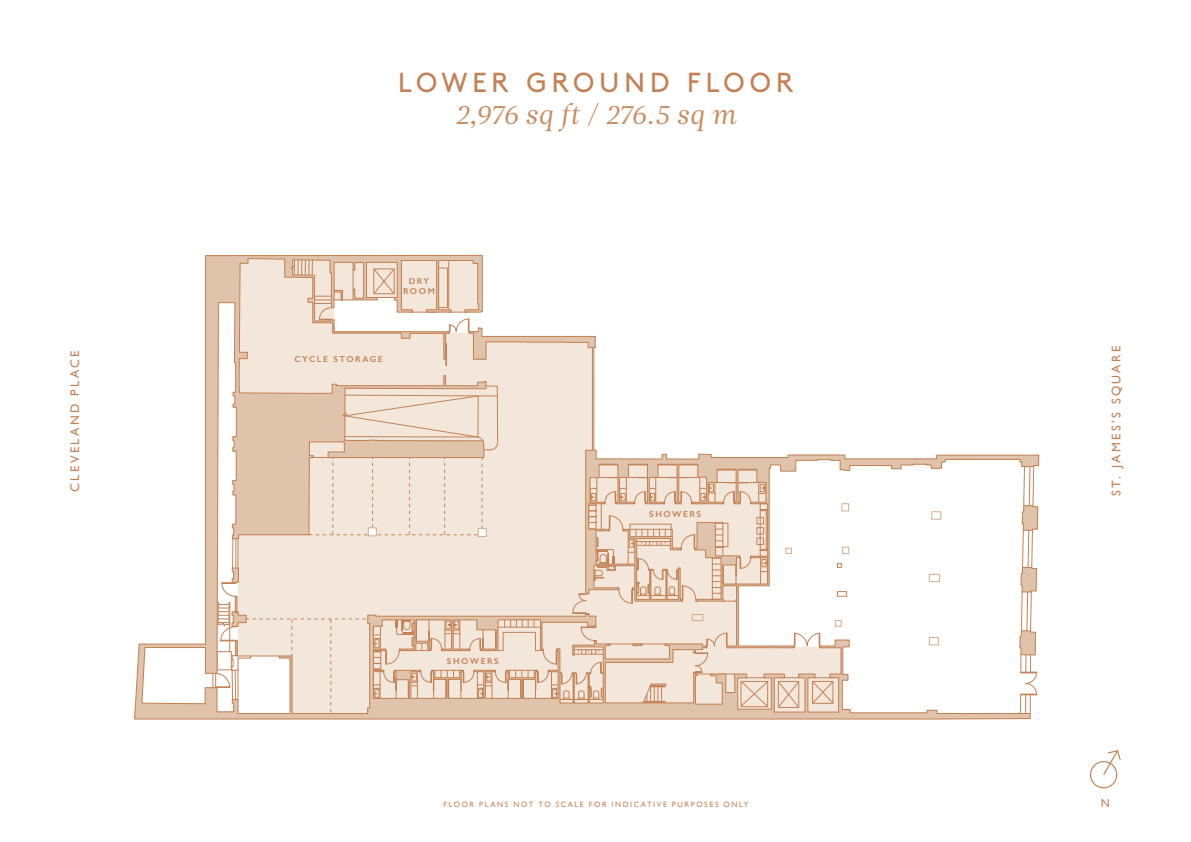
<style>
.page{position:relative;width:1191px;height:842px;background:#fff}
.page>*{position:absolute;margin:0;border:0;box-sizing:border-box;transform-origin:0 0}
.Body_copy{font:27.5px "Leitura News Italic 1";letter-spacing:-.015em;color:#c88c62}
.Body_copy-2{font:27.5px "Brown";letter-spacing:.165em;color:#c38255}
.Headings{font:12.5px "Gill Sans";letter-spacing:.185em;color:#c38255}
.Captions{font:11.7px "Gill Sans";color:#c38255}
.t1{font:600 8.6px/10.3px "Gill Sans";letter-spacing:.18em;color:#c38255;text-align:center}
.Headings-2{font:7.8px "Gill Sans";letter-spacing:.205em;color:#c38255}
</style>
<div class="page">
<svg style="left:1090px;top:750px;width:31px;height:39px"></svg>
<svg style="left:134px;top:254px;width:897px;height:466px"></svg>
<svg style="left:768px;top:449px;width:271px;height:201px"></svg>
<div style="left:835px;top:620px;width:6px;height:7px;border:1px solid #d8ac8c"></div>
<div style="left:837px;top:591px;width:10px;height:5px;border:1px solid #c38255"></div>
<svg style="left:837px;top:563px;width:4px;height:5px"></svg>
<div style="left:785px;top:548px;width:7px;height:6px;border:1px solid #d8ac8c"></div>
<div style="left:842px;top:547px;width:7px;height:7px;border:1px solid #d8ac8c"></div>
<div style="left:841px;top:503px;width:8px;height:8px;border:1px solid #d8ac8c"></div>
<div style="left:931px;top:511px;width:10px;height:9px;border:1px solid #d8ac8c"></div>
<div style="left:929px;top:574px;width:11px;height:8px;border:1px solid #d8ac8c"></div>
<div style="left:928px;top:637px;width:10px;height:8px;border:1px solid #d8ac8c"></div>
<svg style="left:1018px;top:466px;width:20px;height:247px"></svg>
<svg style="left:212px;top:385px;width:556px;height:335px;background:#eddbcd"></svg>
<svg style="left:777px;top:677px;width:23px;height:31px"></svg>
<svg style="left:811px;top:677px;width:23px;height:27px"></svg>
<svg style="left:291px;top:260px;width:305px;height:100px"></svg>
<p class="Headings" style="left:68px;top:492px;width:143px;rotate:-90deg">CLEVELAND PLACE</p>
<p class="Body_copy-2" style="left:398px;top:61px;width:397px">LOWER GROUND FLOOR</p>
<p class="Body_copy" style="left:455px;top:99px;width:282px">2,976 sq ft / 276.5 sq m</p>
<p class="t1" style="left:403px;top:276px;width:33px">DRY<br>ROOM</p>
<p class="t1" style="left:294px;top:354px;width:90px">CYCLE STORAGE</p>
<p class="t1" style="left:649px;top:509px;width:53px">SHOWERS</p>
<p class="Headings" style="left:1108px;top:496px;width:152px;rotate:-90deg">ST. JAMES’S SQUARE</p>
<p class="t1" style="left:447px;top:656px;width:53px">SHOWERS</p>
<p class="Headings-2" style="left:443px;top:800px;width:307px">FLOOR PLANS NOT TO SCALE FOR INDICATIVE PURPOSES ONLY</p>
<p class="Captions" style="left:1100px;top:796px;width:11px">N</p>
</div>
